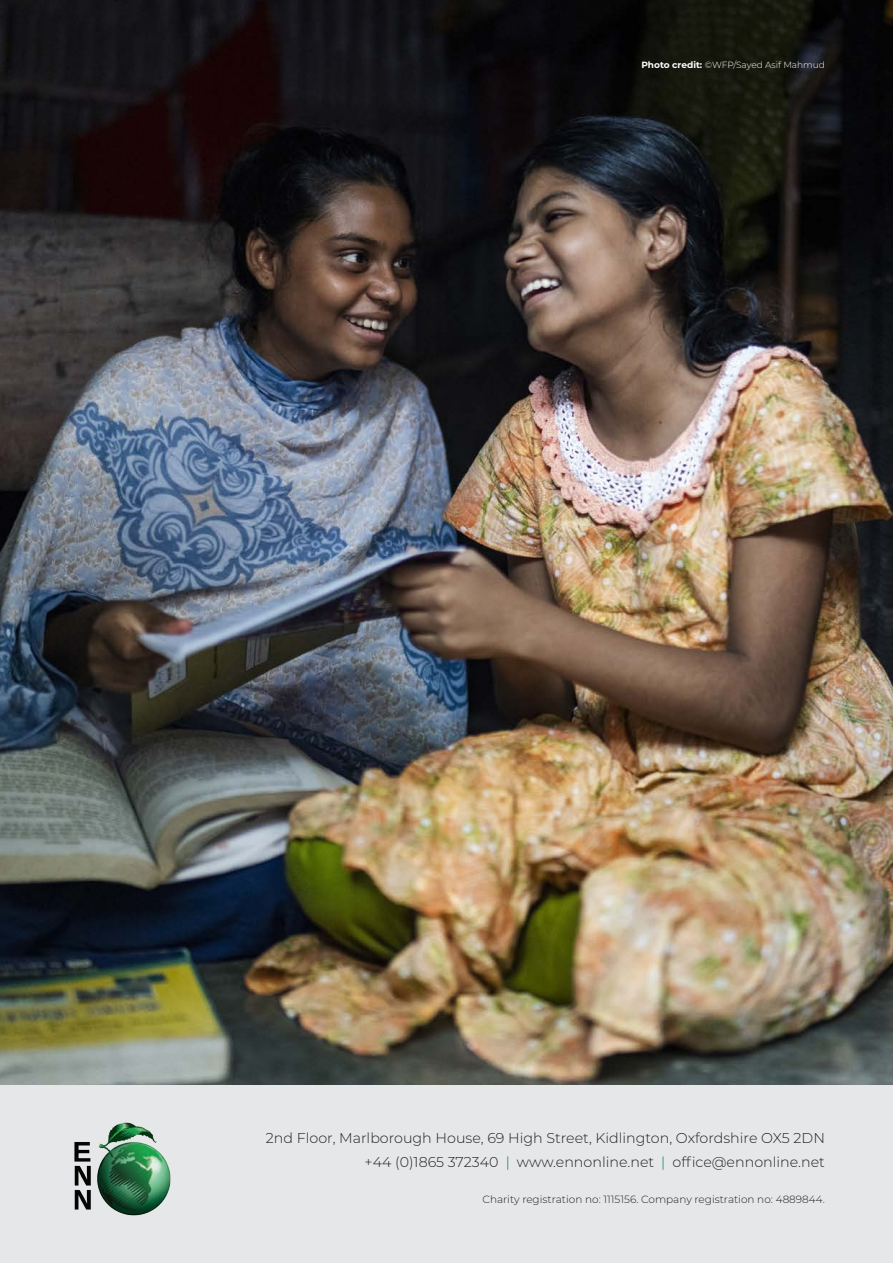
<style>
.page{position:relative;width:893px;height:1263px;background:#fff}
.page>*{position:absolute;margin:0;border:0;box-sizing:border-box;transform-origin:0 0}
.text{font:300 14.25px "Montserrat";color:#231f20}
.text-2{font:300 10.5px "Montserrat";color:#231f20}
.t1{font:300 9px "Montserrat";color:#fff}
.s1{font-weight:700}
.s2{color:#00833a}
</style>
<div class="page">
<img style="left:0;top:0;width:893px;height:1085px">
<div style="left:0;top:1085px;width:893px;height:178px;background:#e6e7e9"></div>
<img style="left:74px;top:1122px;width:97px;height:94px">
<p class="t1" style="left:641px;top:59px;width:185px"><span class="s1">Photo credit:</span> ©WFP/Sayed Asif Mahmud</p>
<p class="text" style="left:266px;top:1128px;width:560px">2nd Floor, Marlborough House, 69 High Street, Kidlington, Oxfordshire OX5 2DN</p>
<p class="text" style="left:365px;top:1152px;width:462px">+44 (0)1865 372340 <span class="s2">|</span> www.ennonline.net <span class="s2">|</span> office@ennonline.net</p>
<p class="text-2" style="left:483px;top:1192px;width:344px">Charity registration no: 1115156. Company registration no: 4889844.</p>
</div>
